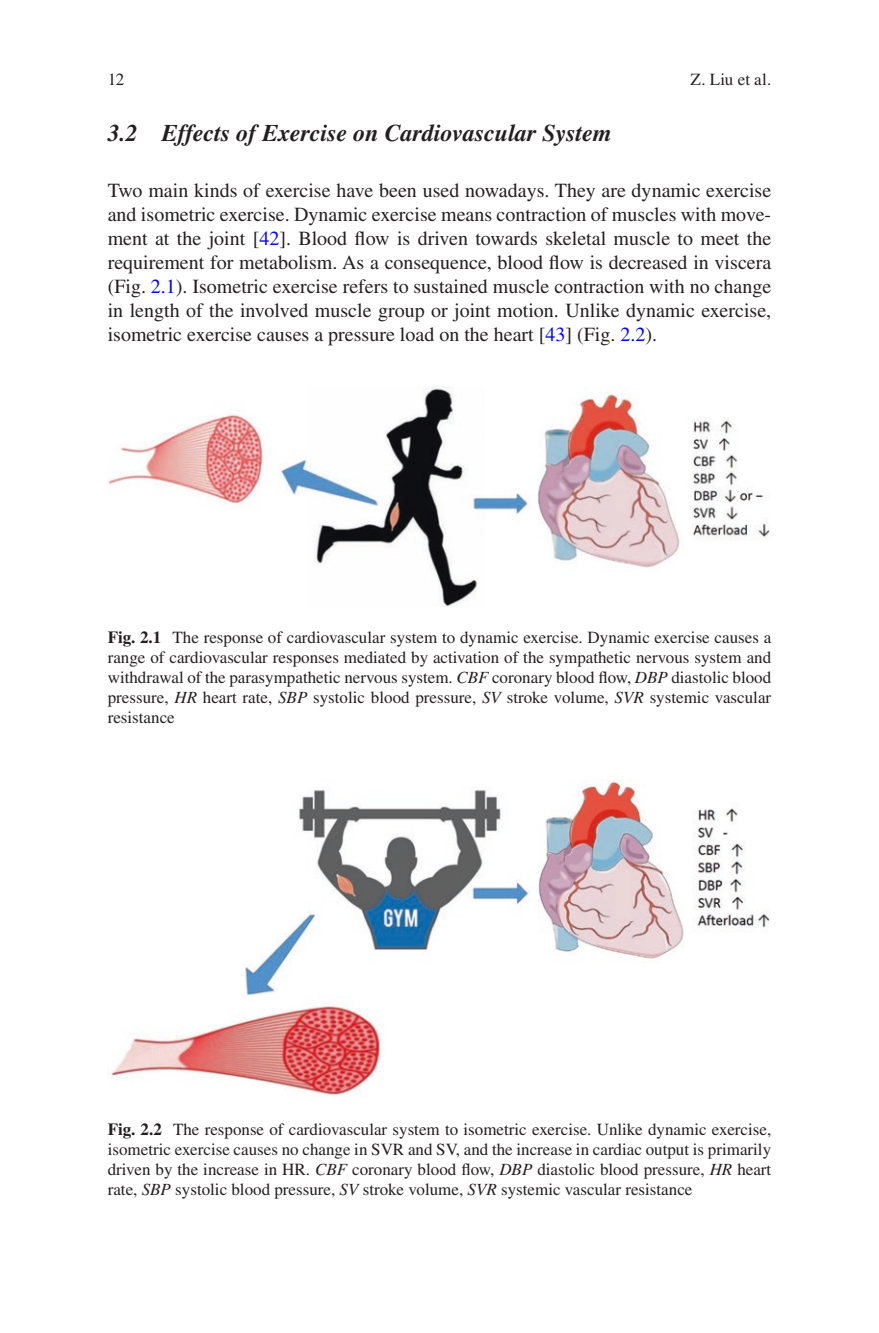
<style>
.page{position:relative;width:879px;height:1333px;background:#fff}
.page>*{position:absolute;margin:0;border:0;box-sizing:border-box;transform-origin:0 0}
.t1{font:italic 700 24px "Lktqqp Vlxfwx Times LT Std";color:#231f20}
.t2{font:20px/24px "Grtygn Mrsbch Times LT Std";color:#231f20;text-align:justify}
.t3{font:17px/20px "Grtygn Mrsbch Times LT Std";color:#231f20;text-align:justify}
.t4{font:17px "Kpcmyl Qrkwgq Times LT Std";letter-spacing:.005em;color:#231f20}
.s1{color:#0000fa}
.s2{font-family:"Cvmqhd Rbqvfb Times LT Std";font-weight:700}
.s3{font-family:"Wvwqbf Cgnxsj Times LT Std";font-style:italic}
</style>
<div class="page">
<img style="left:108px;top:387px;width:662px;height:219px">
<img style="left:111px;top:779px;width:659px;height:317px">
<p class="t4" style="left:690px;top:70px;width:82px">Z. Liu et al.</p>
<p class="t3" style="left:108px;top:69px;width:18px">12</p>
<h1 class="t1" style="left:108px;top:119px;width:506px">3.2 Effects of Exercise on Cardiovascular System</h1>
<p class="t2" style="left:108px;top:178px;width:665px">Two main kinds of exercise have been used nowadays. They are dynamic exercise and isometric exercise. Dynamic exercise means contraction of muscles with move&shy;ment at the joint [<span class="s1">42</span>]. Blood flow is driven towards skeletal muscle to meet the requirement for metabolism. As a consequence, blood flow is decreased in viscera (Fig. <span class="s1">2.1</span>). Isometric exercise refers to sustained muscle contraction with no change in length of the involved muscle group or joint motion. Unlike dynamic exercise, isometric exercise causes a pressure load on the heart [<span class="s1">43</span>] (Fig. <span class="s1">2.2</span>).</p>
<p class="t3" style="left:108px;top:626px;width:665px"><span class="s2">Fig. 2.1</span> The response of cardiovascular system to dynamic exercise. Dynamic exercise causes a range of cardiovascular responses mediated by activation of the sympathetic nervous system and withdrawal of the parasympathetic nervous system. <span class="s3">CBF</span> coronary blood flow, <span class="s3">DBP</span> diastolic blood pressure, <span class="s3">HR</span> heart rate, <span class="s3">SBP</span> systolic blood pressure, <span class="s3">SV</span> stroke volume, <span class="s3">SVR</span> systemic vascular resistance</p>
<p class="t3" style="left:108px;top:1118px;width:665px"><span class="s2">Fig. 2.2</span> The response of cardiovascular system to isometric exercise. Unlike dynamic exercise, isometric exercise causes no change in SVR and SV, and the increase in cardiac output is primarily driven by the increase in HR. <span class="s3">CBF</span> coronary blood flow, <span class="s3">DBP</span> diastolic blood pressure, <span class="s3">HR</span> heart rate, <span class="s3">SBP</span> systolic blood pressure, <span class="s3">SV</span> stroke volume, <span class="s3">SVR</span> systemic vascular resistance</p>
</div>
